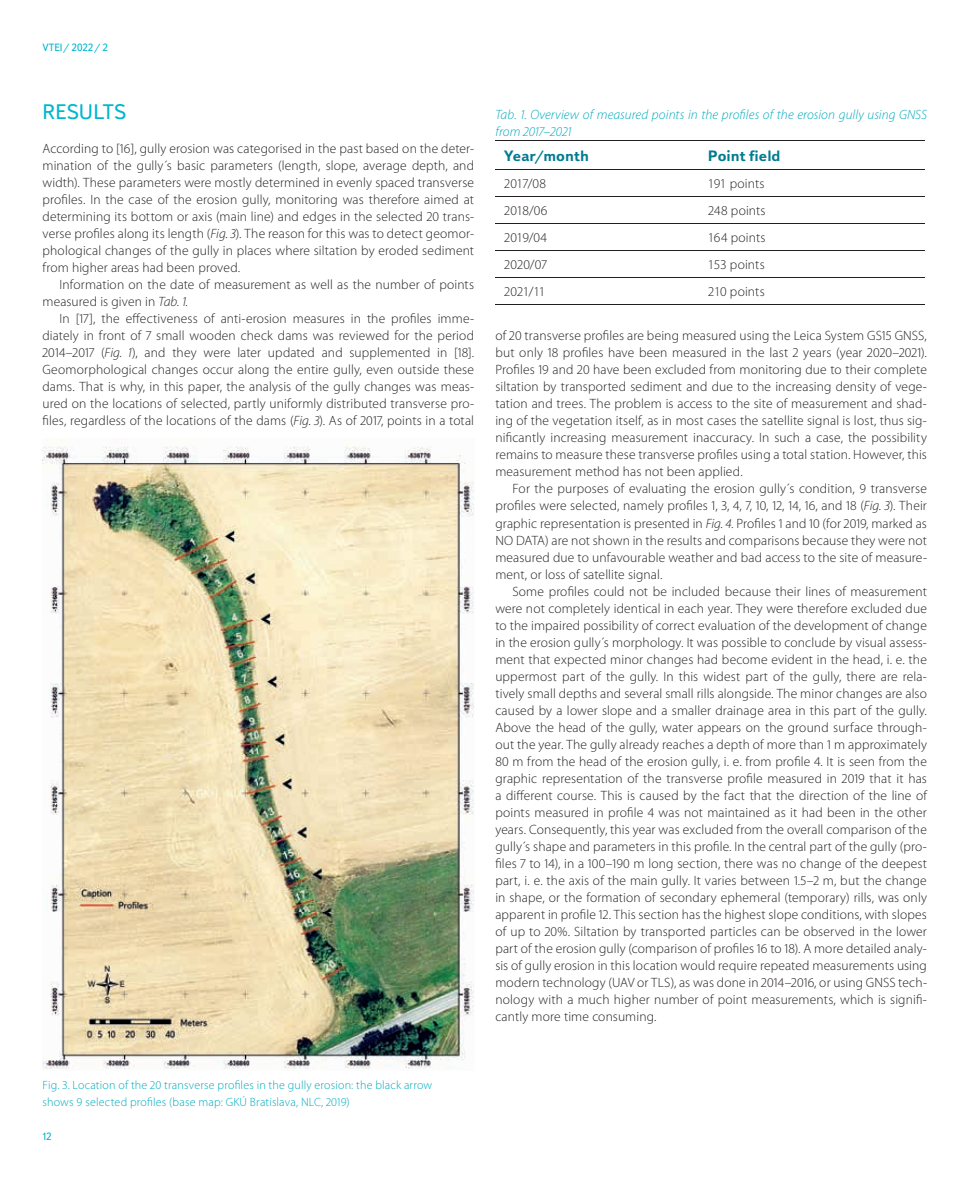
<style>
.page{position:relative;width:978px;height:1191px;background:#fff}
.page>*{position:absolute;margin:0;border:0;box-sizing:border-box;transform-origin:0 0}
.t1{font:21px "Textbook New";color:#00b7ce}
.t2{font:700 15px "Textbook New";color:#007b91}
.t3{font:300 13.5px/17px "Myriad Pro";letter-spacing:.01em;color:#231f20;text-align:justify}
.t4{font:italic 300 13.5px/17px "Myriad Pro";letter-spacing:.01em;color:#00aabc}
.t5{font:300 12px/17px "Myriad Pro";letter-spacing:.015em;color:#00aabc}
.t6{font:10.5px "Textbook New";color:#00b7ce}
.s1{font-style:italic}
</style>
<div class="page">
<img style="left:43px;top:439px;width:431px;height:630px">
<svg style="left:495px;top:304px;width:430px;height:1px"></svg>
<hr style="left:495px;top:169px;width:204px;height:1px;background:#231f20">
<hr style="left:699px;top:169px;width:226px;height:1px;background:#231f20">
<hr style="left:495px;top:196px;width:204px;height:1px;background:#231f20">
<hr style="left:699px;top:196px;width:226px;height:1px;background:#231f20">
<hr style="left:495px;top:223px;width:204px;height:1px;background:#231f20">
<hr style="left:699px;top:223px;width:226px;height:1px;background:#231f20">
<hr style="left:495px;top:250px;width:204px;height:1px;background:#231f20">
<hr style="left:699px;top:250px;width:226px;height:1px;background:#231f20">
<hr style="left:495px;top:277px;width:204px;height:1px;background:#231f20">
<hr style="left:699px;top:277px;width:226px;height:1px;background:#231f20">
<hr style="left:495px;top:140px;width:204px;height:1px;background:#231f20">
<hr style="left:699px;top:140px;width:226px;height:1px;background:#231f20">
<hr style="left:495px;top:305px;width:204px;height:1px;background:#231f20">
<hr style="left:699px;top:305px;width:226px;height:1px;background:#231f20">
<p class="t6" style="left:43px;top:41px;width:67px">VTEI/ 2022/ 2</p>
<h1 class="t1" style="left:43px;top:99px;width:85px">RESULTS</h1>
<p class="t3" style="left:43px;top:140px;width:433px">According to [16], gully erosion was categorised in the past based on the deter&shy;mination of the gully´s basic parameters (length, slope, average depth, and width). These parameters were mostly determined in evenly spaced transverse profiles. In the case of the erosion gully, monitoring was therefore aimed at determining its bottom or axis (main line) and edges in the selected 20 trans&shy;verse profiles along its length (<span class="s1">Fig. 3</span>). The reason for this was to detect geomor&shy;phological changes of the gully in places where siltation by eroded sediment from higher areas had been proved.</p>
<p class="t3" style="left:43px;top:276px;width:433px;text-indent:17px">Information on the date of measurement as well as the number of points measured is given in <span class="s1">Tab. 1.</span></p>
<p class="t3" style="left:43px;top:310px;width:433px;text-indent:17px">In [17], the effectiveness of anti-erosion measures in the profiles imme&shy;diately in front of 7 small wooden check dams was reviewed for the period 2014–2017 (<span class="s1">Fig. 1</span>), and they were later updated and supplemented in [18].<br>Geomorphological changes occur along the entire gully, even outside these dams. That is why, in this paper, the analysis of the gully changes was meas&shy;ured on the locations of selected, partly uniformly distributed transverse pro&shy;files, regardless of the locations of the dams (<span class="s1">Fig. 3</span>). As of 2017, points in a total</p>
<p class="t4" style="left:495px;top:106px;width:433px">Tab. 1. Overview of measured points in the profiles of the erosion gully using GNSS from 2017–2021</p>
<p class="t2" style="left:504px;top:146px;width:87px">Year/month</p>
<p class="t2" style="left:708px;top:146px;width:74px">Point field</p>
<p class="t3" style="left:504px;top:175px;width:44px">2017/08</p>
<p class="t3" style="left:708px;top:175px;width:58px">191 points</p>
<p class="t3" style="left:504px;top:202px;width:45px">2018/06</p>
<p class="t3" style="left:708px;top:202px;width:59px">248 points</p>
<p class="t3" style="left:504px;top:229px;width:45px">2019/04</p>
<p class="t3" style="left:708px;top:229px;width:59px">164 points</p>
<p class="t3" style="left:504px;top:256px;width:45px">2020/07</p>
<p class="t3" style="left:708px;top:256px;width:58px">153 points</p>
<p class="t3" style="left:504px;top:283px;width:43px">2021/11</p>
<p class="t3" style="left:708px;top:283px;width:58px">210 points</p>
<p class="t3" style="left:495px;top:327px;width:433px">of 20 transverse profiles are being measured using the Leica System GS15 GNSS, but only 18 profiles have been measured in the last 2 years (year 2020–2021).<br>Profiles 19 and 20 have been excluded from monitoring due to their complete siltation by transported sediment and due to the increasing density of vege&shy;tation and trees. The problem is access to the site of measurement and shad&shy;ing of the vegetation itself, as in most cases the satellite signal is lost, thus sig&shy;nificantly increasing measurement inaccuracy. In such a case, the possibility remains to measure these transverse profiles using a total station. However, this measurement method has not been applied.</p>
<p class="t3" style="left:495px;top:480px;width:433px;text-indent:17px">For the purposes of evaluating the erosion gully´s condition, 9 transverse profiles were selected, namely profiles 1, 3, 4, 7, 10, 12, 14, 16, and 18 (<span class="s1">Fig. 3</span>). Their graphic representation is presented in <span class="s1">Fig. 4</span>. Profiles 1 and 10 (for 2019, marked as NO DATA) are not shown in the results and comparisons because they were not measured due to unfavourable weather and bad access to the site of measure&shy;ment, or loss of satellite signal.</p>
<p class="t3" style="left:495px;top:582px;width:433px;text-indent:17px">Some profiles could not be included because their lines of measurement were not completely identical in each year. They were therefore excluded due to the impaired possibility of correct evaluation of the development of change in the erosion gully´s morphology. It was possible to conclude by visual assess&shy;ment that expected minor changes had become evident in the head, i. e. the uppermost part of the gully. In this widest part of the gully, there are rela&shy;tively small depths and several small rills alongside. The minor changes are also caused by a lower slope and a smaller drainage area in this part of the gully.<br>Above the head of the gully, water appears on the ground surface through&shy;out the year. The gully already reaches a depth of more than 1 m approximately 80 m from the head of the erosion gully, i. e. from profile 4. It is seen from the graphic representation of the transverse profile measured in 2019 that it has a different course. This is caused by the fact that the direction of the line of points measured in profile 4 was not maintained as it had been in the other years. Consequently, this year was excluded from the overall comparison of the gully´s shape and parameters in this profile. In the central part of the gully (pro&shy;files 7 to 14), in a 100–190 m long section, there was no change of the deepest part, i. e. the axis of the main gully. It varies between 1.5–2 m, but the change in shape, or the formation of secondary ephemeral (temporary) rills, was only apparent in profile 12. This section has the highest slope conditions, with slopes of up to 20%. Siltation by transported particles can be observed in the lower part of the erosion gully (comparison of profiles 16 to 18). A more detailed analy&shy;sis of gully erosion in this location would require repeated measurements using modern technology (UAV or TLS), as was done in 2014–2016, or using GNSS tech&shy;nology with a much higher number of point measurements, which is signifi&shy;cantly more time consuming.</p>
<p class="t5" style="left:43px;top:1076px;width:391px">Fig. 3. Location of the 20 transverse profiles in the gully erosion: the black arrow shows 9 selected profiles (base map: GKÚ Bratislava, NLC, 2019)</p>
<p class="t6" style="left:41px;top:1130px;width:12px">12</p>
</div>
